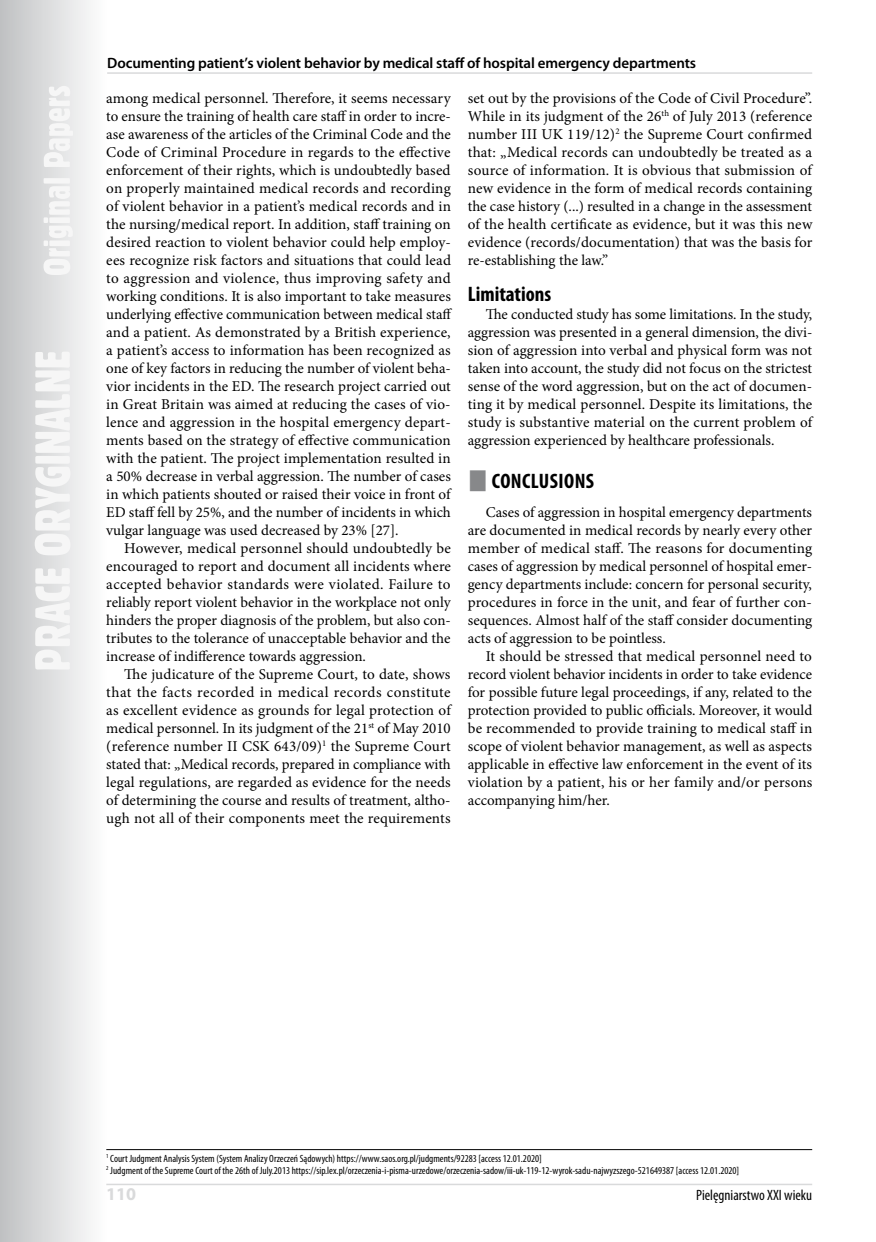
<style>
.page{position:relative;width:876px;height:1242px;background:#fff}
.page>*{position:absolute;margin:0;border:0;box-sizing:border-box;transform-origin:0 0}
.t1{font:700 condensed 21px "Myriad Pro";color:#000}
.t2{font:700 condensed 21px "Myriad Pro";letter-spacing:.02em;color:#000}
.t3{font:700 18px "Myriad Pro";color:#d9dadb}
.t4{font:15px/18px "Minion Pro";color:#000;text-align:justify}
.t5{font:600 15px "Myriad Pro";letter-spacing:-.005em;color:#000}
.t6{font:condensed 15px "Myriad Pro";color:#000}
.t7{font:condensed 10.5px/12px "Myriad Pro";color:#000}
</style>
<div class="page">
<svg style="left:0;top:0;width:108px;height:1242px"></svg>
<svg style="left:35px;top:86px;width:38px;height:583px"></svg>
<hr style="left:106px;top:1183px;width:706px;height:2px;background:#d9dadb">
<hr style="left:107px;top:72px;width:705px;height:2px;background:#d9dadb">
<hr style="left:106px;top:1149px;width:706px;height:1px;background:#000">
<p class="t5" style="left:107px;top:53px;width:591px">Documenting patient’s violent behavior by medical staff of hospital emergency departments</p>
<p class="t4" style="left:106px;top:89px;width:347px">among medical personnel. Therefore, it seems necessary to ensure the training of health care staff in order to incre&shy;ase awareness of the articles of the Criminal Code and the Code of Criminal Procedure in regards to the effective enforcement of their rights, which is undoubtedly based on properly maintained medical records and recording of violent behavior in a patient’s medical records and in the nursing/medical report. In addition, staff training on desired reaction to violent behavior could help employ&shy;ees recognize risk factors and situations that could lead to aggression and violence, thus improving safety and working conditions. It is also important to take measures underlying effective communication between medical staff and a patient. As demonstrated by a British experience, a patient’s access to information has been recognized as one of key factors in reducing the number of violent beha&shy;vior incidents in the ED. The research project carried out in Great Britain was aimed at reducing the cases of vio&shy;lence and aggression in the hospital emergency depart&shy;ments based on the strategy of effective communication with the patient. The project implementation resulted in a 50% decrease in verbal aggression. The number of cases in which patients shouted or raised their voice in front of ED staff fell by 25%, and the number of incidents in which vulgar language was used decreased by 23% [27].</p>
<p class="t4" style="left:106px;top:539px;width:346px;text-indent:18px">However, medical personnel should undoubtedly be encouraged to report and document all incidents where accepted behavior standards were violated. Failure to reliably report violent behavior in the workplace not only hinders the proper diagnosis of the problem, but also con&shy;tributes to the tolerance of unacceptable behavior and the increase of indifference towards aggression.</p>
<p class="t4" style="left:106px;top:665px;width:346px;text-indent:18px">The judicature of the Supreme Court, to date, shows that the facts recorded in medical records constitute as excellent evidence as grounds for legal protection of medical personnel. In its judgment of the 21<sup>st</sup> of May 2010 (reference number II CSK 643/09)<sup>1</sup> the Supreme Court stated that: „Medical records, prepared in compliance with legal regulations, are regarded as evidence for the needs of determining the course and results of treatment, altho&shy;ugh not all of their components meet the requirements</p>
<p class="t4" style="left:468px;top:89px;width:346px">set out by the provisions of the Code of Civil Procedure”.<br>While in its judgment of the 26<sup>th</sup> of July 2013 (reference number III UK 119/12)<sup>2</sup> the Supreme Court confirmed that: „Medical records can undoubtedly be treated as a source of information. It is obvious that submission of new evidence in the form of medical records containing the case history (...) resulted in a change in the assessment of the health certificate as evidence, but it was this new evidence (records/documentation) that was the basis for re-establishing the law.”</p>
<h1 class="t1" style="left:468px;top:281px;width:85px">Limitations</h1>
<p class="t4" style="left:468px;top:305px;width:346px;text-indent:18px">The conducted study has some limitations. In the study, aggression was presented in a general dimension, the divi&shy;sion of aggression into verbal and physical form was not taken into account, the study did not focus on the strictest sense of the word aggression, but on the act of documen&shy;ting it by medical personnel. Despite its limitations, the study is substantive material on the current problem of aggression experienced by healthcare professionals.</p>
<h1 class="t2" style="left:492px;top:468px;width:104px">CONCLUSIONS</h1>
<p class="t4" style="left:468px;top:503px;width:346px;text-indent:18px">Cases of aggression in hospital emergency departments are documented in medical records by nearly every other member of medical staff. The reasons for documenting cases of aggression by medical personnel of hospital emer&shy;gency departments include: concern for personal security, procedures in force in the unit, and fear of further con&shy;sequences. Almost half of the staff consider documenting acts of aggression to be pointless.</p>
<p class="t4" style="left:468px;top:647px;width:346px;text-indent:18px">It should be stressed that medical personnel need to record violent behavior incidents in order to take evidence for possible future legal proceedings, if any, related to the protection provided to public officials. Moreover, it would be recommended to provide training to medical staff in scope of violent behavior management, as well as aspects applicable in effective law enforcement in the event of its violation by a patient, his or her family and/or persons accompanying him/her.</p>
<p class="t7" style="left:106px;top:1152px;width:634px"><sup>1</sup> Court Judgment Analysis System (System Analizy Orzeczeń Sądowych) https://www.saos.org.pl/judgments/92283 [access 12.01.2020]<br><sup>2</sup> Judgment of the Supreme Court of the 26th of July.2013 https://sip.lex.pl/orzeczenia-i-pisma-urzedowe/orzeczenia-sadow/iii-uk-119-12-wyrok-sadu-najwyzszego-521649387 [access 12.01.2020]</p>
<p class="t3" style="left:106px;top:1182px;width:31px">110</p>
<p class="t6" style="left:696px;top:1186px;width:118px">Pielęgniarstwo XXI wieku</p>
</div>
